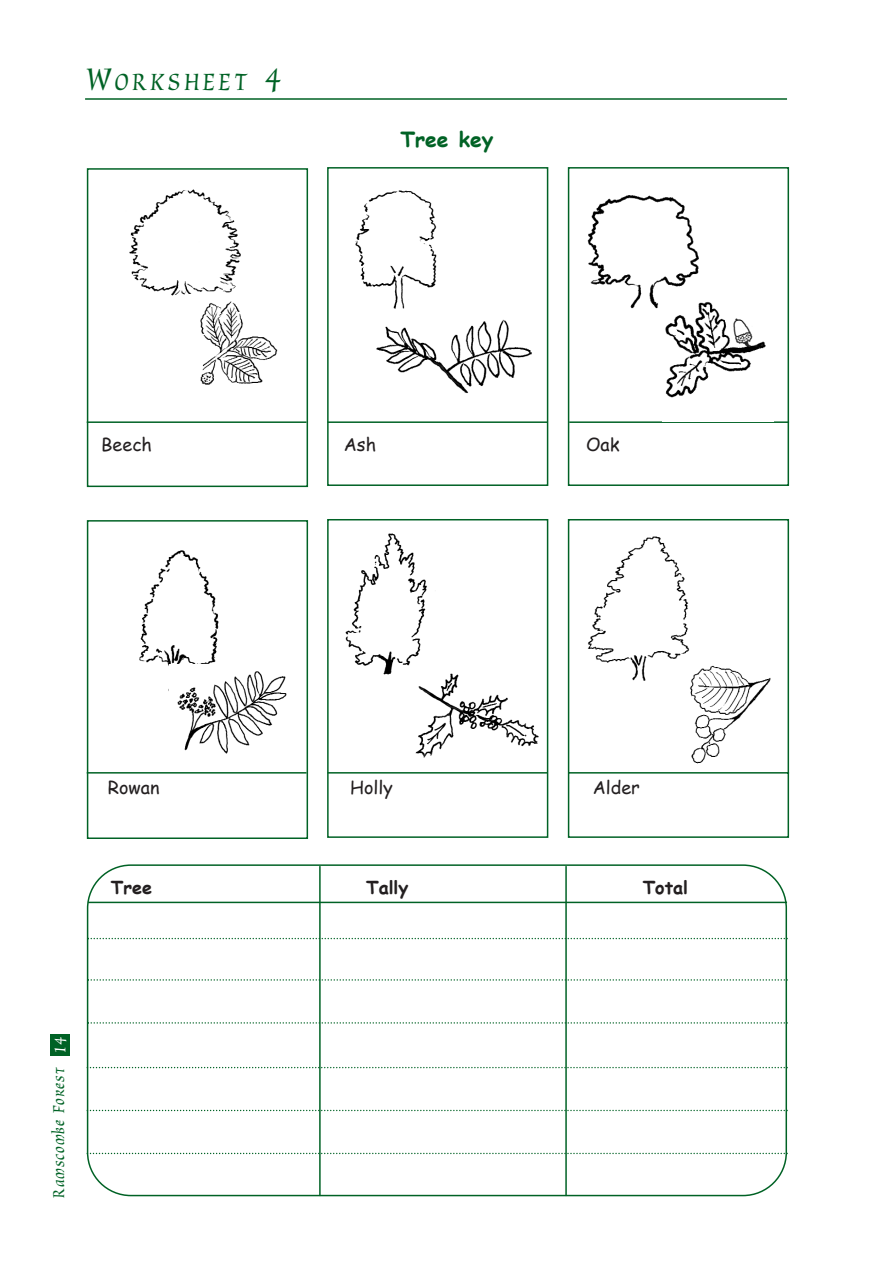
<style>
.page{position:relative;width:893px;height:1263px;background:#fff}
.page>*{position:absolute;margin:0;border:0;box-sizing:border-box;transform-origin:0 0}
.t1{font:27px "Oxford";letter-spacing:.125em;color:#006225}
.t2{font:700 21px "Comic Sans MS";color:#006225}
.t3{font:18px "Comic Sans MS";color:#231f20}
.t4{font:18px "Oxford";letter-spacing:.045em;color:#006225}
.t5{font:700 18px "Comic Sans MS";color:#231f20}
.s1{font-size:36px}
.s2{color:#fff}
</style>
<div class="page">
<div style="left:51px;top:1034px;width:19px;height:22px;background:#006225"></div>
<hr style="left:85px;top:98px;width:702px;height:2px;background:#006225">
<div style="left:87px;top:168px;width:221px;height:319px;border:2px solid #006225"></div>
<svg style="left:87px;top:864px;width:700px;height:332px"></svg>
<div style="left:327px;top:167px;width:221px;height:319px;border:2px solid #006225"></div>
<div style="left:568px;top:167px;width:221px;height:319px;border:2px solid #006225"></div>
<svg style="left:86px;top:421px;width:704px;height:418px"></svg>
<hr style="left:88px;top:902px;width:699px;height:1px;background:#006225">
<svg style="left:87px;top:979px;width:700px;height:2px"></svg>
<svg style="left:87px;top:1022px;width:700px;height:2px"></svg>
<svg style="left:87px;top:938px;width:700px;height:1px"></svg>
<svg style="left:87px;top:1110px;width:700px;height:1px"></svg>
<svg style="left:87px;top:1153px;width:700px;height:1px"></svg>
<svg style="left:87px;top:1067px;width:700px;height:1px"></svg>
<hr style="left:319px;top:866px;width:1px;height:330px;background:#006225">
<hr style="left:565px;top:866px;width:2px;height:330px;background:#006225">
<img style="left:574px;top:526px;width:126px;height:168px">
<img style="left:681px;top:661px;width:95px;height:107px">
<img style="left:376px;top:319px;width:156px;height:74px">
<img style="left:355px;top:190px;width:93px;height:130px">
<img style="left:129px;top:189px;width:112px;height:107px">
<img style="left:331px;top:522px;width:105px;height:167px">
<img style="left:587px;top:195px;width:112px;height:114px">
<img style="left:123px;top:539px;width:105px;height:171px">
<img style="left:170px;top:665px;width:124px;height:93px">
<div style="left:662px;top:295px;width:112px;height:127px;background:#fff"></div>
<img style="left:665px;top:302px;width:101px;height:96px">
<img style="left:187px;top:294px;width:91px;height:91px">
<img style="left:410px;top:673px;width:129px;height:93px">
<h1 class="t1" style="left:87px;top:72px;width:196px"><span class="s1">W</span>ORKSHEET <span class="s1">4</span></h1>
<p class="t2" style="left:400px;top:124px;width:94px">Tree key</p>
<p class="t3" style="left:101px;top:431px;width:52px">Beech</p>
<p class="t3" style="left:344px;top:431px;width:34px">Ash</p>
<p class="t3" style="left:586px;top:431px;width:35px">Oak</p>
<p class="t3" style="left:108px;top:774px;width:53px">Rowan</p>
<p class="t3" style="left:350px;top:774px;width:44px">Holly</p>
<p class="t3" style="left:592px;top:774px;width:49px">Alder</p>
<p class="t5" style="left:111px;top:874px;width:43px">Tree</p>
<p class="t5" style="left:366px;top:874px;width:44px">Tally</p>
<p class="t5" style="left:642px;top:874px;width:47px">Total</p>
<p class="t4" style="left:52px;top:1198px;width:162px;rotate:-90deg">Ramscombe Forest <span class="s2">14</span></p>
</div>
